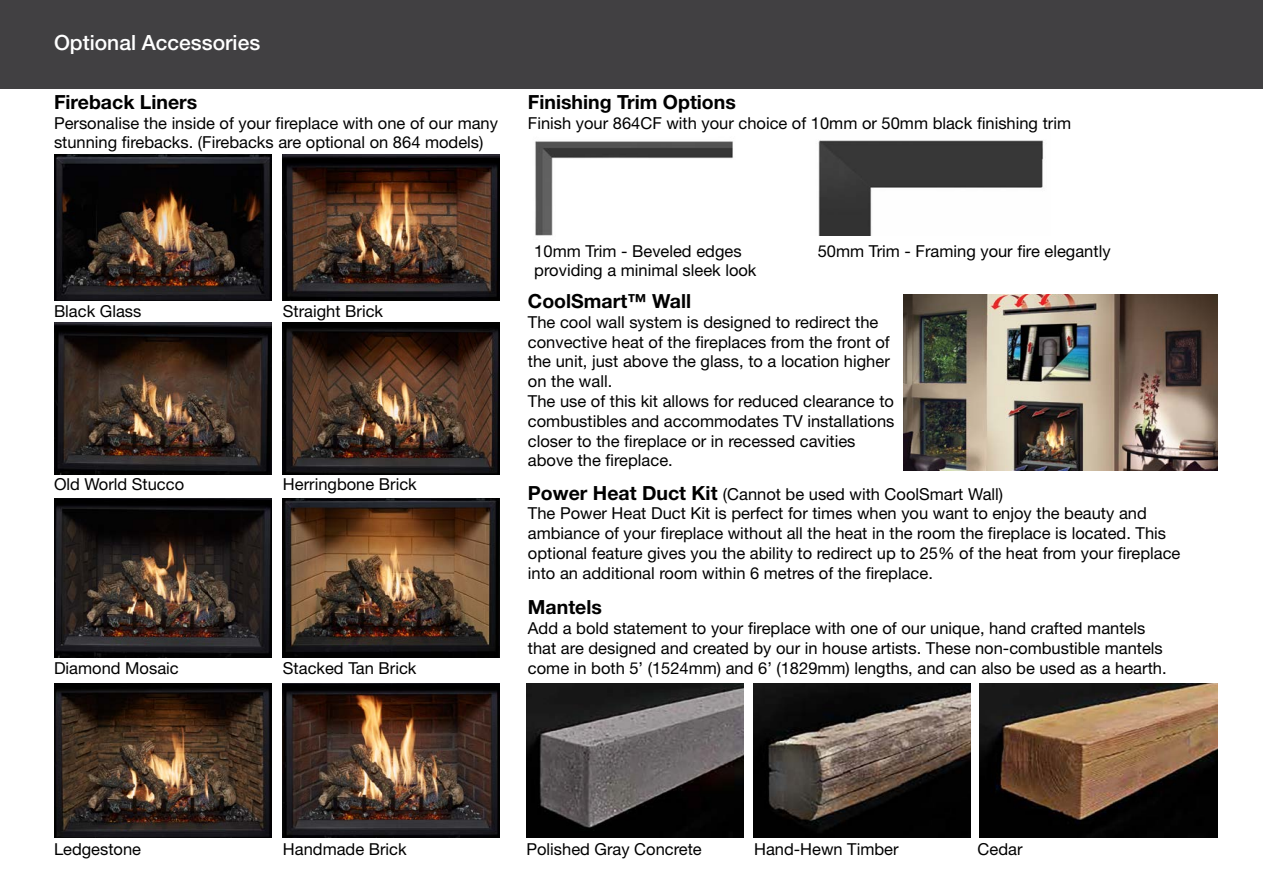
<style>
.page{position:relative;width:1263px;height:893px;background:#fff}
.page>*{position:absolute;margin:0;border:0;box-sizing:border-box;transform-origin:0 0}
.t1{font:500 21px "Helvetica Neue LT Std";color:#fff}
.t2{font:700 19.5px "Helvetica Neue LT Std";color:#000}
.t3{font:16.5px/19.8px "Helvetica Neue LT Std";color:#000}
.s1{font-weight:700;font-size:19.5px}
</style>
<div class="page">
<div style="left:0;top:0;width:1263px;height:88px;background:#414042"></div>
<img style="left:535px;top:141px;width:198px;height:95px">
<img style="left:818px;top:140px;width:226px;height:95px">
<img style="left:283px;top:155px;width:217px;height:145px">
<img style="left:283px;top:683px;width:217px;height:154px">
<img style="left:283px;top:323px;width:217px;height:151px">
<img style="left:283px;top:498px;width:217px;height:160px">
<img style="left:54px;top:323px;width:217px;height:151px">
<img style="left:54px;top:498px;width:217px;height:160px">
<img style="left:54px;top:683px;width:217px;height:154px">
<img style="left:54px;top:155px;width:217px;height:145px">
<img style="left:903px;top:294px;width:314px;height:177px">
<img style="left:526px;top:683px;width:217px;height:154px">
<img style="left:754px;top:683px;width:217px;height:154px">
<img style="left:979px;top:683px;width:238px;height:154px">
<p class="t1" style="left:54px;top:30px;width:208px">Optional Accessories</p>
<p class="t2" style="left:54px;top:89px;width:145px">Fireback Liners</p>
<p class="t2" style="left:528px;top:89px;width:209px">Finishing Trim Options</p>
<p class="t3" style="left:54px;top:113px;width:446px">Personalise the inside of your fireplace with one of our many stunning firebacks. (Firebacks are optional on 864 models)</p>
<p class="t3" style="left:528px;top:113px;width:545px">Finish your 864CF with your choice of 10mm or 50mm black finishing trim</p>
<p class="t3" style="left:534px;top:241px;width:224px">10mm Trim - Beveled edges providing a minimal sleek look</p>
<p class="t3" style="left:818px;top:241px;width:294px">50mm Trim - Framing your fire elegantly</p>
<p class="t3" style="left:54px;top:301px;width:89px">Black Glass</p>
<p class="t3" style="left:283px;top:301px;width:102px">Straight Brick</p>
<p class="t2" style="left:528px;top:289px;width:165px">CoolSmart™ Wall</p>
<p class="t3" style="left:528px;top:312px;width:368px">The cool wall system is designed to redirect the convective heat of the fireplaces from the front of the unit, just above the glass, to a location higher on the wall.<br>The use of this kit allows for reduced clearance to combustibles and accommodates TV installations closer to the fireplace or in recessed cavities above the fireplace.</p>
<p class="t3" style="left:54px;top:474px;width:132px">Old World Stucco</p>
<p class="t3" style="left:283px;top:474px;width:135px">Herringbone Brick</p>
<p class="t3" style="left:528px;top:484px;width:654px"><span class="s1">Power Heat Duct Kit</span> (Cannot be used with CoolSmart Wall)<br>The Power Heat Duct Kit is perfect for times when you want to enjoy the beauty and ambiance of your fireplace without all the heat in the room the fireplace is located. This optional feature gives you the ability to redirect up to 25% of the heat from your fireplace into an additional room within 6 metres of the fireplace.</p>
<p class="t3" style="left:54px;top:658px;width:126px">Diamond Mosaic</p>
<p class="t3" style="left:283px;top:658px;width:135px">Stacked Tan Brick</p>
<p class="t2" style="left:528px;top:595px;width:76px">Mantels</p>
<p class="t3" style="left:528px;top:618px;width:640px">Add a bold statement to your fireplace with one of our unique, hand crafted mantels that are designed and created by our in house artists. These non-combustible mantels come in both 5’ (1524mm) and 6’ (1829mm) lengths, and can also be used as a hearth.</p>
<p class="t3" style="left:54px;top:839px;width:89px">Ledgestone</p>
<p class="t3" style="left:283px;top:839px;width:125px">Handmade Brick</p>
<p class="t3" style="left:526px;top:839px;width:177px">Polished Gray Concrete</p>
<p class="t3" style="left:754px;top:839px;width:146px">Hand-Hewn Timber</p>
<p class="t3" style="left:977px;top:839px;width:46px">Cedar</p>
</div>
